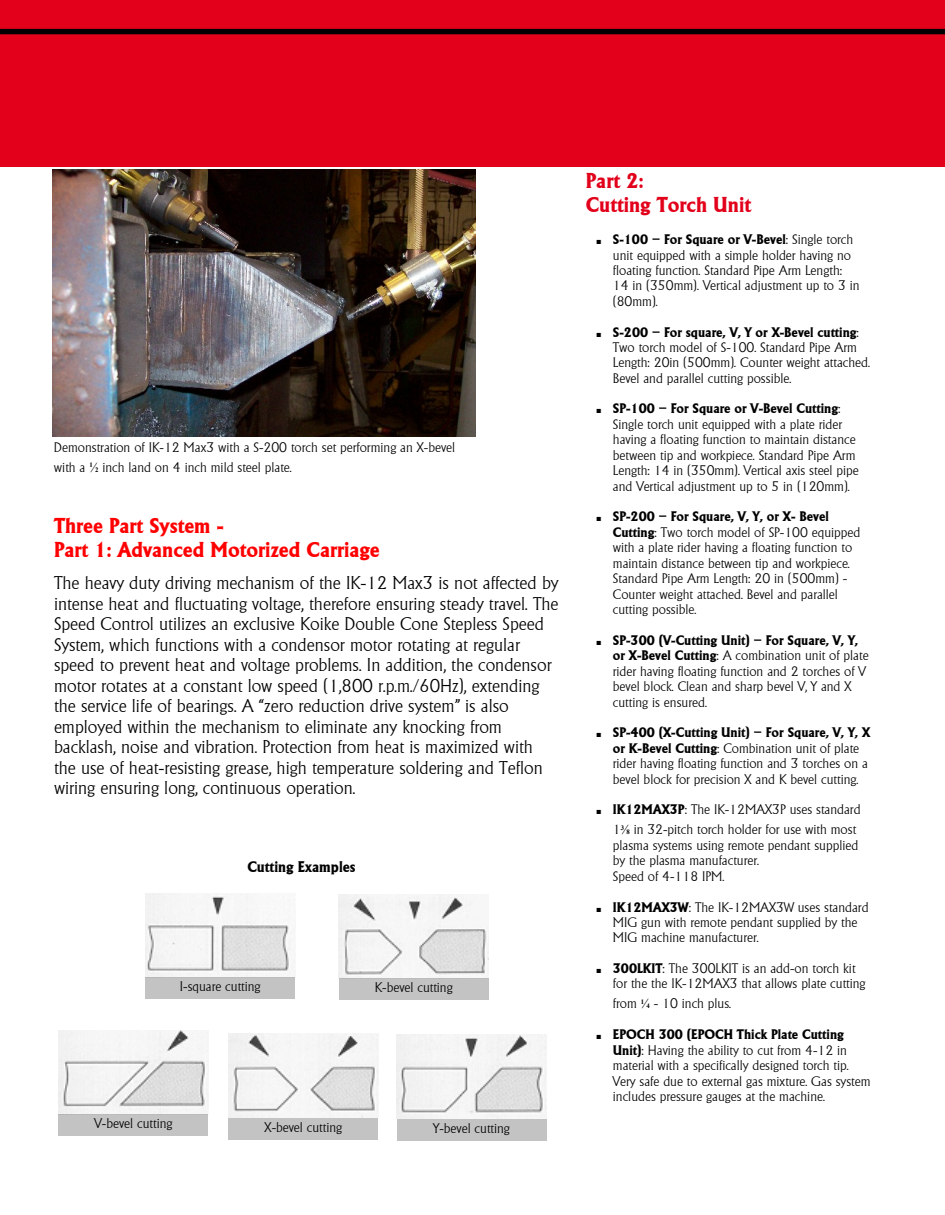
<style>
.page{position:relative;width:945px;height:1215px;background:#fff}
.page>*{position:absolute;margin:0;border:0;box-sizing:border-box;transform-origin:0 0}
.t1{font:21px/24.3px "Andre Heavy SF Bold";color:#f00}
.t2{font:21px/24.3px "Andre Heavy SF Bold";color:#e2001a}
.t3{font:18px/20.5px "Andre Light SF";color:#000}
.t4{font:15px "Andre Heavy SF Bold";color:#000}
.t5{font:13.5px/15.5px "Andre Light SF";color:#000}
.t6{font:13.5px "Andre Heavy SF Bold";color:#000}
.s1{font-family:"Times New Roman"}
.s2{font-family:"Times New Roman";font-weight:700;font-size:6.75px}
.s3{font-family:"Times New Roman";font-size:9px}
.s4{font-family:"Andre Light SF"}
.s5{font-family:"Andre Heavy SF Bold"}
</style>
<div class="page">
<div style="left:0;top:0;width:945px;height:167px;background:#e2001a"></div>
<div style="left:0;top:29px;width:945px;height:5px;background:#000"></div>
<img style="left:53px;top:169px;width:422px;height:268px">
<img style="left:59px;top:1031px;width:150px;height:83px">
<div style="left:59px;top:1114px;width:149px;height:22px;background:#c3c3c3"></div>
<img style="left:145px;top:894px;width:149px;height:83px">
<div style="left:145px;top:977px;width:150px;height:22px;background:#c3c3c3"></div>
<img style="left:228px;top:1034px;width:151px;height:84px">
<div style="left:229px;top:1118px;width:149px;height:22px;background:#c3c3c3"></div>
<img style="left:339px;top:894px;width:150px;height:84px">
<div style="left:339px;top:978px;width:150px;height:22px;background:#c3c3c3"></div>
<img style="left:397px;top:1035px;width:150px;height:84px">
<div style="left:397px;top:1119px;width:150px;height:22px;background:#c3c3c3"></div>
<p class="t5" style="left:54px;top:437px;width:403px;line-height:20px">Demonstration of IK-12 Max3 with a S-200 torch set performing an X-bevel with a <sup>1</sup><span class="s1">∕</span><span class="s2">2</span> inch land on 4 inch mild steel plate.</p>
<h1 class="t1" style="left:54px;top:515px;width:327px">Three Part System -<br>Part 1: Advanced Motorized Carriage</h1>
<p class="t3" style="left:54px;top:573px;width:506px">The heavy duty driving mechanism of the IK-12 Max3 is not affected by intense heat and fluctuating voltage, therefore ensuring steady travel. The Speed Control utilizes an exclusive Koike Double Cone Stepless Speed System, which functions with a condensor motor rotating at regular speed to prevent heat and voltage problems. In addition, the condensor motor rotates at a constant low speed (1,800 r.p.m./60Hz), extending the service life of bearings. A “zero reduction drive system” is also employed within the mechanism to eliminate any knocking from backlash, noise and vibration. Protection from heat is maximized with the use of heat-resisting grease, high temperature soldering and Teflon wiring ensuring long, continuous operation.</p>
<p class="t4" style="left:247px;top:861px;width:110px">Cutting Examples</p>
<p class="t5" style="left:180px;top:979px;width:82px">I-square cutting</p>
<p class="t5" style="left:375px;top:979px;width:80px">K-bevel cutting</p>
<p class="t5" style="left:95px;top:1116px;width:79px">V-bevel cutting</p>
<p class="t5" style="left:265px;top:1119px;width:79px">X-bevel cutting</p>
<p class="t5" style="left:433px;top:1120px;width:78px">Y-bevel cutting</p>
<h1 class="t2" style="left:586px;top:169px;width:167px">Part 2:<br>Cutting Torch Unit</h1>
<p class="t6" style="left:596px;top:234px;width:259px"><span class="s3">■</span> S-100 – For Square or V-Bevel<span class="s4">: Single torch</span></p>
<p class="t5" style="left:613px;top:247px;width:248px">unit equipped with a simple holder having no floating function. Standard Pipe Arm Length:<br>14 in (350mm). Vertical adjustment up to 3 in (80mm).</p>
<p class="t6" style="left:596px;top:327px;width:264px"><span class="s3">■</span> S-200 – For square, V, Y or X-Bevel cutting<span class="s4">:</span></p>
<p class="t5" style="left:613px;top:340px;width:259px">Two torch model of S-100. Standard Pipe Arm<br>Length: 20in (500mm). Counter weight attached.<br>Bevel and parallel cutting possible.</p>
<p class="t6" style="left:596px;top:404px;width:246px"><span class="s3">■</span> SP-100 – For Square or V-Bevel Cutting<span class="s4">:</span></p>
<p class="t5" style="left:613px;top:417px;width:247px">Single torch unit equipped with a plate rider having a floating function to maintain distance between tip and workpiece. Standard Pipe Arm Length: 14 in (350mm). Vertical axis steel pipe and Vertical adjustment up to 5 in (120mm).</p>
<p class="t6" style="left:596px;top:511px;width:234px"><span class="s3">■</span> SP-200 – For Square, V, Y, or X- Bevel</p>
<p class="t5" style="left:613px;top:525px;width:249px"><span class="s5">Cutting</span>: Two torch model of SP-100 equipped with a plate rider having a floating function to maintain distance between tip and workpiece.<br>Standard Pipe Arm Length: 20 in (500mm) - Counter weight attached. Bevel and parallel cutting possible.</p>
<p class="t6" style="left:596px;top:635px;width:264px"><span class="s3">■</span> SP-300 (V-Cutting Unit) – For Square, V, Y,</p>
<p class="t5" style="left:613px;top:648px;width:257px"><span class="s5">or X-Bevel Cutting</span>: A combination unit of plate rider having floating function and 2 torches of V bevel block. Clean and sharp bevel V, Y and X cutting is ensured.</p>
<p class="t6" style="left:596px;top:727px;width:276px"><span class="s3">■</span> SP-400 (X-Cutting Unit) – For Square, V, Y, X</p>
<p class="t5" style="left:613px;top:741px;width:257px"><span class="s5">or K-Bevel Cutting</span>: Combination unit of plate rider having floating function and 3 torches on a bevel block for precision X and K bevel cutting.</p>
<p class="t5" style="left:613px;top:800px;width:249px;line-height:20px;text-indent:-17px"><span class="s3">■</span> <span class="s5">IK12MAX3P</span>: The IK-12MAX3P uses standard<br>1<sup>3</sup><span class="s1">∕</span><span class="s2">8</span> in 32-pitch torch holder for use with most</p>
<p class="t5" style="left:613px;top:838px;width:247px">plasma systems using remote pendant supplied by the plasma manufacturer.<br>Speed of 4-118 IPM.</p>
<p class="t5" style="left:613px;top:899px;width:257px;text-indent:-17px"><span class="s3">■</span> <span class="s5">IK12MAX3W</span>: The IK-12MAX3W uses standard<br>MIG gun with remote pendant supplied by the<br>MIG machine manufacturer.</p>
<p class="t5" style="left:613px;top:961px;width:254px;text-indent:-17px"><span class="s3">■</span> <span class="s5">300LKIT</span>: The 300LKIT is an add-on torch kit for the the IK-12MAX3 that allows plate cutting</p>
<p class="t5" style="left:613px;top:996px;width:120px">from <sup>1</sup><span class="s1">∕</span><span class="s2">4</span> - 10 inch plus.</p>
<p class="t6" style="left:596px;top:1029px;width:249px"><span class="s3">■</span> EPOCH 300 (EPOCH Thick Plate Cutting</p>
<p class="t5" style="left:613px;top:1043px;width:259px"><span class="s5">Unit)</span>: Having the ability to cut from 4-12 in material with a specifically designed torch tip.<br>Very safe due to external gas mixture. Gas system includes pressure gauges at the machine.</p>
</div>
